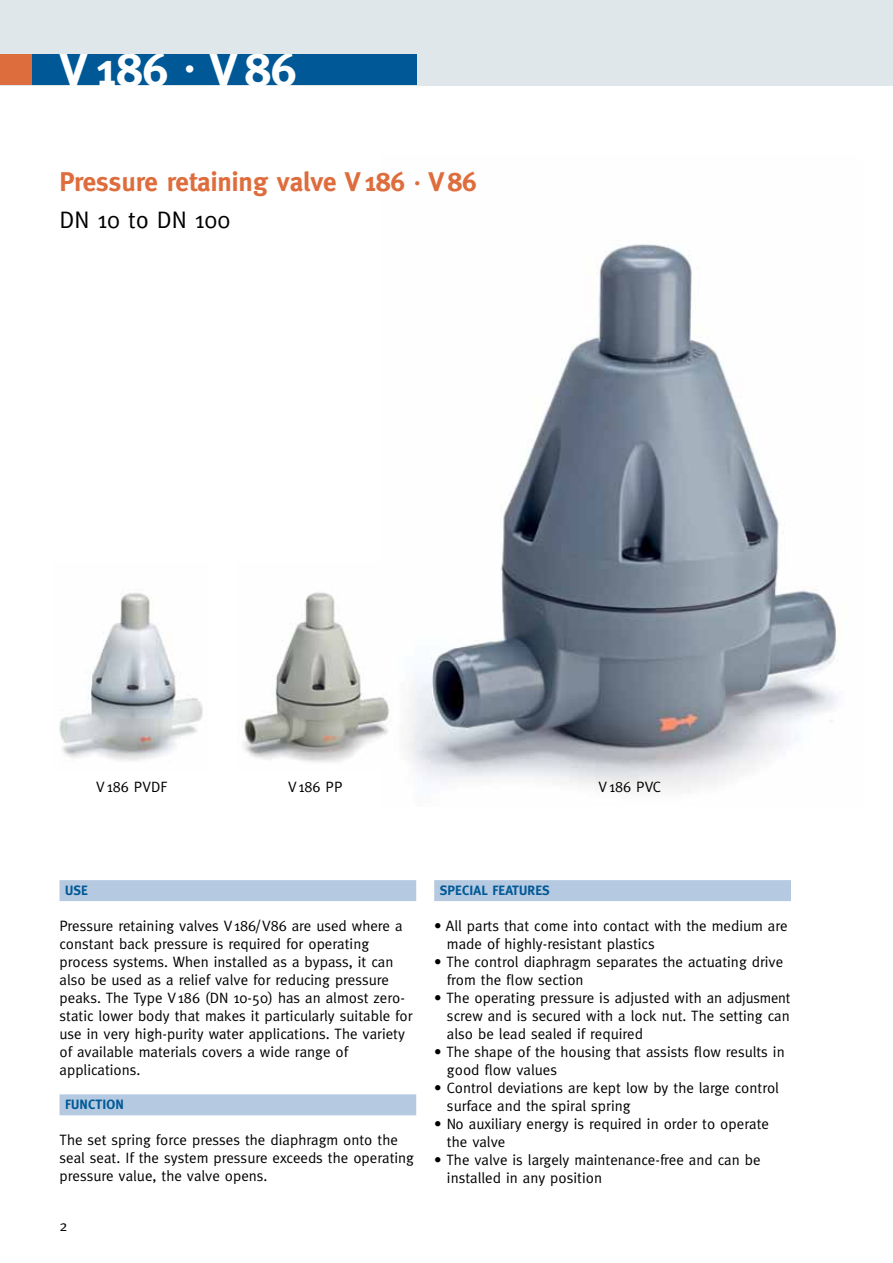
<style>
.page{position:relative;width:893px;height:1263px;background:#fff}
.page>*{position:absolute;margin:0;border:0;box-sizing:border-box;transform-origin:0 0}
.t1{font:700 48px "Meta";color:#fff}
.t2{font:700 27px "Meta";color:#de6d3d}
.t3{font:24px "Meta";color:#000}
.t4{font:15px/18px "Meta";color:#000}
.t5{font:700 13.5px "Meta";letter-spacing:.01em;color:#005996}
</style>
<div class="page">
<div style="left:0;top:0;width:893px;height:85px;background:#e0e7eb"></div>
<div style="left:0;top:54px;width:416px;height:31px;background:#005996"></div>
<div style="left:0;top:54px;width:31px;height:31px;background:#de6d3d"></div>
<div style="left:60px;top:880px;width:356px;height:21px;background:#b5cae1"></div>
<div style="left:60px;top:1094px;width:356px;height:21px;background:#b5cae1"></div>
<img style="left:407px;top:244px;width:431px;height:545px">
<img style="left:243px;top:592px;width:146px;height:170px">
<img style="left:59px;top:593px;width:144px;height:168px">
<div style="left:434px;top:880px;width:368px;height:21px;background:#b5cae1"></div>
<div style="left:791px;top:848px;width:24px;height:64px;background:#fff"></div>
<h1 class="t1" style="left:60px;top:41px;width:239px">V 186 <sup>.</sup> V 86</h1>
<h2 class="t2" style="left:60px;top:166px;width:419px">Pressure retaining valve V186 <sup>.</sup> V86</h2>
<h3 class="t3" style="left:60px;top:206px;width:172px">DN 10 to DN 100</h3>
<p class="t4" style="left:96px;top:778px;width:73px">V186 PVDF</p>
<p class="t4" style="left:288px;top:778px;width:56px">V186 PP</p>
<p class="t4" style="left:599px;top:778px;width:64px">V186 PVC</p>
<p class="t5" style="left:65px;top:882px;width:24px">USE</p>
<p class="t4" style="left:60px;top:917px;width:355px">Pressure retaining valves V186/V86 are used where a constant back pressure is required for operating process systems. When installed as a bypass, it can also be used as a relief valve for reducing pressure peaks. The Type V186 (DN 10-50) has an almost zero&shy;static lower body that makes it particularly suitable for use in very high-purity water applications. The variety of available materials covers a wide range of applications.</p>
<p class="t5" style="left:65px;top:1097px;width:60px">Function</p>
<p class="t4" style="left:60px;top:1131px;width:356px">The set spring force presses the diaphragm onto the seal seat. If the system pressure exceeds the operating pressure value, the valve opens.</p>
<p class="t4" style="left:60px;top:1217px;width:10px">2</p>
<p class="t5" style="left:440px;top:882px;width:16px">Specia</p>
<p class="t5" style="left:481px;top:882px;width:20px">l features</p>
<p class="t4" style="left:447px;top:917px;width:342px;text-indent:-13px">• All parts that come into contact with the medium are made of highly-resistant plastics</p>
<p class="t4" style="left:447px;top:953px;width:338px;text-indent:-13px">• The control diaphragm separates the actuating drive from the flow section</p>
<p class="t4" style="left:447px;top:989px;width:345px;text-align:justify;text-indent:-13px">• The operating pressure is adjusted with an adjusment screw and is secured with a lock nut. The setting can also be lead sealed if required</p>
<p class="t4" style="left:447px;top:1043px;width:339px;text-indent:-13px">• The shape of the housing that assists flow results in good flow values</p>
<p class="t4" style="left:447px;top:1079px;width:333px;text-indent:-13px">• Control deviations are kept low by the large control surface and the spiral spring</p>
<p class="t4" style="left:447px;top:1115px;width:323px;text-indent:-13px">• No auxiliary energy is required in order to operate the valve</p>
<p class="t4" style="left:447px;top:1151px;width:315px;text-indent:-13px">• The valve is largely maintenance-free and can be installed in any position</p>
</div>
